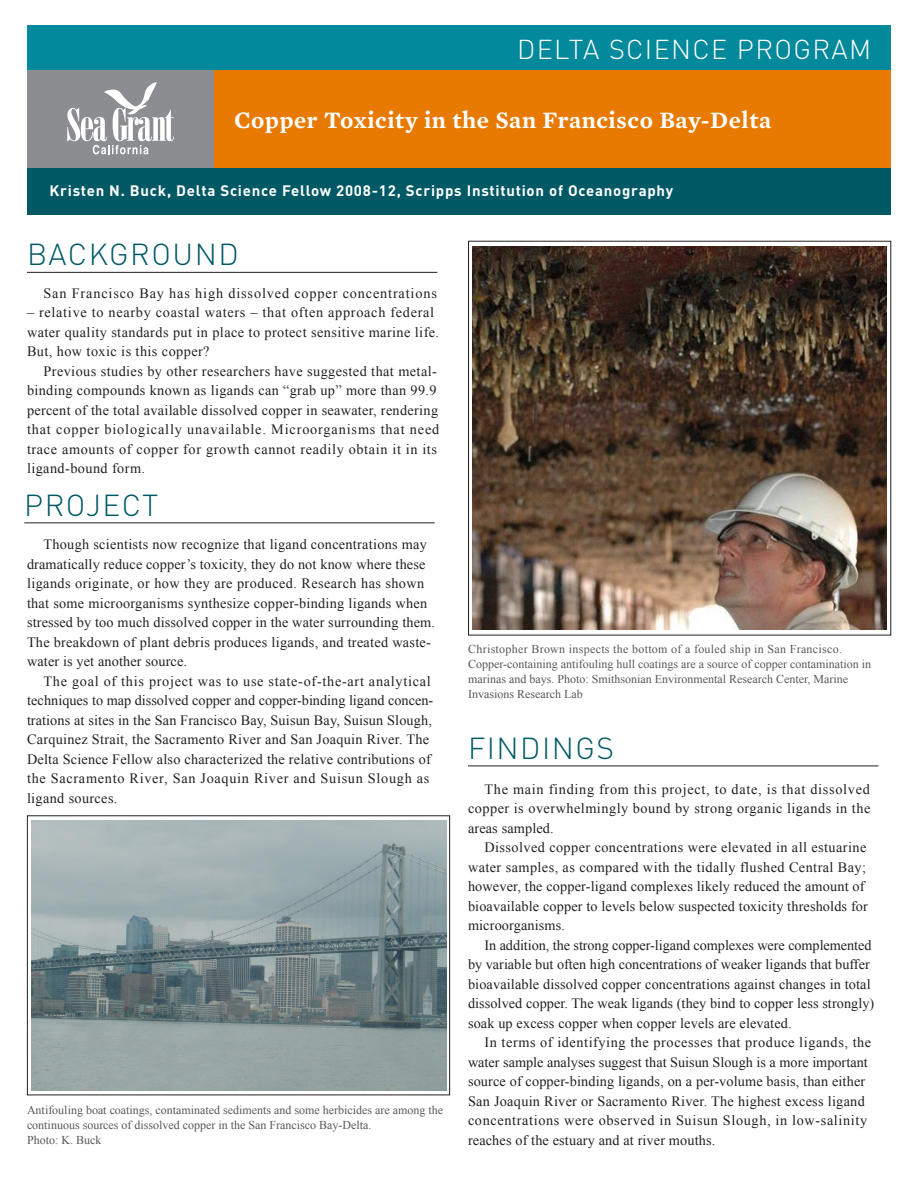
<style>
.page{position:relative;width:918px;height:1188px;background:#fff}
.page>*{position:absolute;margin:0;border:0;box-sizing:border-box;transform-origin:0 0}
.t1{font:300 30px "DIN";letter-spacing:.05em;color:#015965}
.t2{font:300 27px "DIN";letter-spacing:.05em;color:#fff}
.t3{font:600 24px "Mercury Text G4";letter-spacing:.025em;color:#fff}
.t4{font:700 15px "DIN";letter-spacing:.05em;color:#fff}
.t5{font:14.25px/19.5px "Times New Roman";letter-spacing:.02em;color:#231f20}
.t6{font:14.25px "Times New Roman";letter-spacing:.06em;color:#231f20}
.t7{font:12px/15px "Times New Roman";color:#57585a}
</style>
<div class="page">
<hr style="left:27px;top:272px;width:410px;height:1px;background:#231f20">
<hr style="left:24px;top:522px;width:411px;height:1px;background:#231f20">
<div style="left:27px;top:26px;width:864px;height:46px;background:#02899c"></div>
<div style="left:27px;top:168px;width:864px;height:46px;background:#015965"></div>
<div style="left:27px;top:70px;width:240px;height:98px;background:#8b8d90"></div>
<svg style="left:67px;top:82px;width:107px;height:72px"></svg>
<div style="left:214px;top:70px;width:677px;height:98px;background:#e87a01"></div>
<img style="left:32px;top:820px;width:414px;height:271px">
<div style="left:27px;top:815px;width:423px;height:280px;border:1px solid #231f20"></div>
<hr style="left:468px;top:766px;width:410px;height:1px;background:#231f20">
<img style="left:473px;top:246px;width:414px;height:384px">
<p class="t2" style="left:517px;top:33px;width:355px">DELTA SCIENCE PROGRAM</p>
<p class="t3" style="left:234px;top:105px;width:539px">Copper Toxicity in the San Francisco Bay-Delta</p>
<p class="t4" style="left:50px;top:181px;width:625px">Kristen N. Buck, Delta Science Fellow 2008-12, Scripps Institution of Oceanography</p>
<p class="t1" style="left:27px;top:236px;width:213px">BACKGROUND</p>
<p class="t6" style="left:44px;top:284px;width:395px">San Francisco Bay has high dissolved copper concentrations</p>
<p class="t5" style="left:27px;top:303px;width:414px">– relative to nearby coastal waters – that often approach federal water quality standards put in place to protect sensitive marine life.</p>
<p class="t5" style="left:27px;top:342px;width:184px">But, how toxic is this copper?</p>
<p class="t5" style="left:27px;top:361px;width:414px;text-indent:17px">Previous studies by other researchers have suggested that metal&shy;binding compounds known as ligands can “grab up” more than 99.9 percent of the total available dissolved copper in seawater, rendering that copper biologically unavailable. Microorganisms that need trace amounts of copper for growth cannot readily obtain it in its ligand-bound form.</p>
<p class="t1" style="left:24px;top:487px;width:135px">PROJECT</p>
<p class="t5" style="left:27px;top:535px;width:410px;text-indent:17px">Though scientists now recognize that ligand concentrations may dramatically reduce copper’s toxicity, they do not know where these ligands originate, or how they are produced. Research has shown that some microorganisms synthesize copper-binding ligands when stressed by too much dissolved copper in the water surrounding them.<br>The breakdown of plant debris produces ligands, and treated waste&shy;water is yet another source.</p>
<p class="t5" style="left:27px;top:671px;width:408px;text-indent:17px">The goal of this project was to use state-of-the-art analytical techniques to map dissolved copper and copper-binding ligand concen&shy;trations at sites in the San Francisco Bay, Suisun Bay, Suisun Slough, Carquinez Strait, the Sacramento River and San Joaquin River. The Delta Science Fellow also characterized the relative contributions of the Sacramento River, San Joaquin River and Suisun Slough as ligand sources.</p>
<p class="t7" style="left:27px;top:1102px;width:418px">Antifouling boat coatings, contaminated sediments and some herbicides are among the continuous sources of dissolved copper in the San Francisco Bay-Delta.</p>
<p class="t7" style="left:27px;top:1132px;width:76px">Photo: K. Buck</p>
<p class="t7" style="left:468px;top:641px;width:405px">Christopher Brown inspects the bottom of a fouled ship in San Francisco.<br>Copper-containing antifouling hull coatings are a source of copper contamination in marinas and bays. Photo: Smithsonian Environmental Research Center, Marine Invasions Research Lab</p>
<p class="t1" style="left:468px;top:729px;width:148px">FINDINGS</p>
<p class="t5" style="left:468px;top:779px;width:404px;text-align:justify;text-indent:16px">The main finding from this project, to date, is that dissolved copper is overwhelmingly bound by strong organic ligands in the areas sampled.</p>
<p class="t5" style="left:468px;top:838px;width:401px;text-indent:17px">Dissolved copper concentrations were elevated in all estuarine water samples, as compared with the tidally flushed Central Bay; however, the copper-ligand complexes likely reduced the amount of bioavailable copper to levels below suspected toxicity thresholds for microorganisms.</p>
<p class="t5" style="left:468px;top:935px;width:408px;text-indent:17px">In addition, the strong copper-ligand complexes were complemented by variable but often high concentrations of weaker ligands that buffer bioavailable dissolved copper concentrations against changes in total dissolved copper. The weak ligands (they bind to copper less strongly) soak up excess copper when copper levels are elevated.</p>
<p class="t5" style="left:468px;top:1033px;width:405px;text-indent:17px">In terms of identifying the processes that produce ligands, the water sample analyses suggest that Suisun Slough is a more important source of copper-binding ligands, on a per-volume basis, than either San Joaquin River or Sacramento River. The highest excess ligand concentrations were observed in Suisun Slough, in low-salinity reaches of the estuary and at river mouths.</p>
</div>
